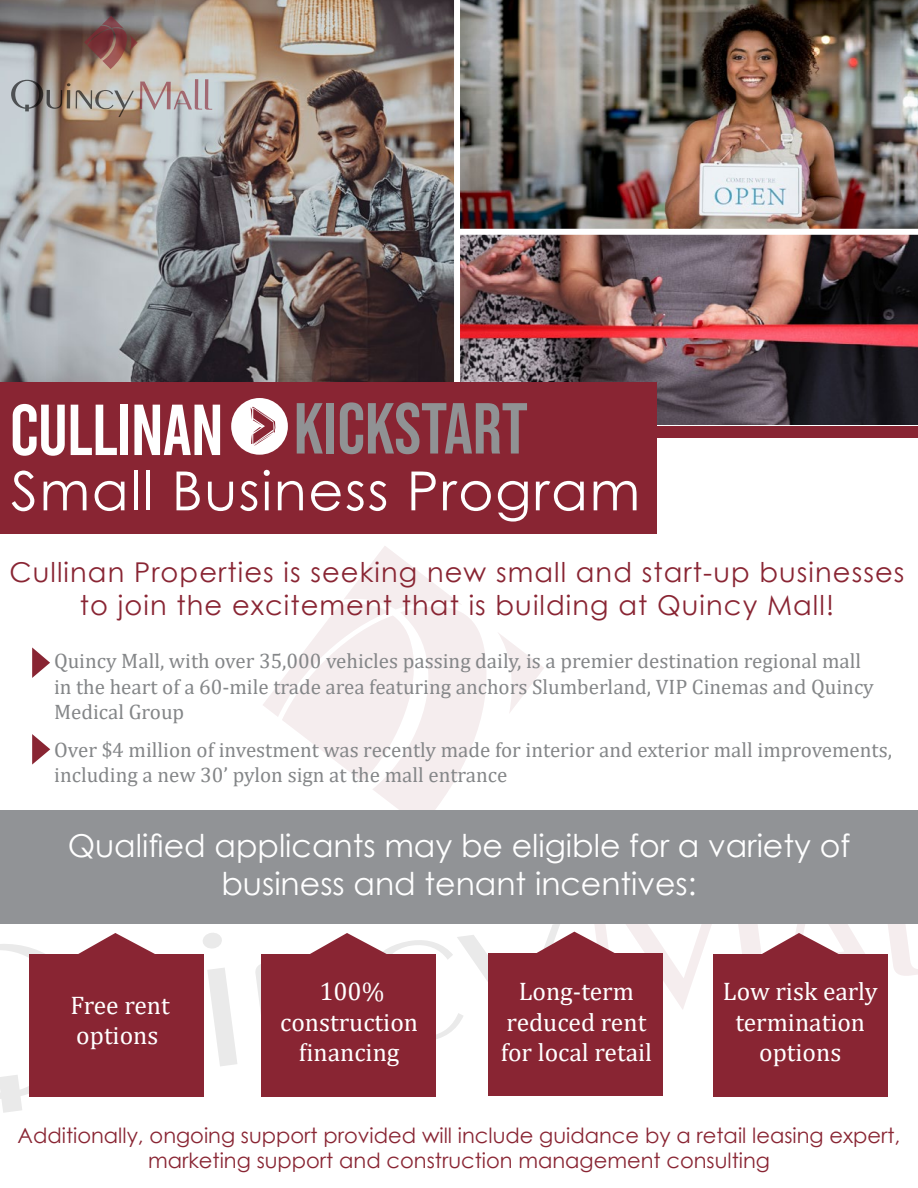
<style>
.page{position:relative;width:918px;height:1188px;background:#fff}
.page>*{position:absolute;margin:0;border:0;box-sizing:border-box;transform-origin:0 0}
.t1{font:72px "Bebas Neue";color:#909294}
.t2{font:54px "Century Gothic";letter-spacing:.03em;color:#fff}
.t3{font:31.5px/37.8px "Century Gothic";color:#fff;text-align:center}
.t4{font:27.3px/32.7px "Century Gothic";letter-spacing:.04em;color:#892533;text-align:center}
.t5{font:25.5px/30.6px "Cambria";color:#fff;text-align:center}
.t6{font:21px/25.2px "Cambria";color:#848688}
.t7{font:21px/25.2px "Century Gothic";color:#892533;text-align:center}
.s1{font-family:"Bebas";color:#fff}
</style>
<div class="page">
<svg style="left:202px;top:933px;width:35px;height:133px"></svg>
<img style="left:0;top:0;width:454px;height:382px">
<svg style="left:32px;top:647px;width:18px;height:31px"></svg>
<svg style="left:32px;top:734px;width:18px;height:31px"></svg>
<div style="left:0;top:810px;width:918px;height:113px;background:#919396"></div>
<div style="left:29px;top:955px;width:175px;height:142px;background:#892533"></div>
<svg style="left:0;top:933px;width:195px;height:180px"></svg>
<div style="left:261px;top:955px;width:175px;height:142px;background:#892533"></div>
<div style="left:488px;top:953px;width:175px;height:143px;background:#892533"></div>
<div style="left:713px;top:955px;width:175px;height:142px;background:#892533"></div>
<svg style="left:254px;top:546px;width:664px;height:493px"></svg>
<svg style="left:11px;top:80px;width:59px;height:31px;background:#8e8985"></svg>
<hr style="left:67px;top:90px;width:3px;height:18px;background:#000">
<svg style="left:76px;top:90px;width:58px;height:27px;background:#b0a79b"></svg>
<svg style="left:140px;top:79px;width:72px;height:31px;background:#bdb2b4"></svg>
<svg style="left:84px;top:16px;width:54px;height:53px;background:#89615b"></svg>
<img style="left:460px;top:0;width:458px;height:425px">
<div style="left:646px;top:426px;width:272px;height:12px;background:#892533"></div>
<div style="left:460px;top:229px;width:458px;height:6px;background:#fff"></div>
<div style="left:0;top:382px;width:657px;height:152px;background:#892533"></div>
<svg style="left:231px;top:398px;width:57px;height:57px"></svg>
<h1 class="t1" style="left:9px;top:388px;width:520px"><span class="s1">CULLINAN</span> KICKSTART</h1>
<h2 class="t2" style="left:11px;top:453px;width:631px">Small Business Program</h2>
<h3 class="t4" style="left:10px;top:556px;width:896px">Cullinan Properties is seeking new small and start-up businesses to join the excitement that is building at Quincy Mall!</h3>
<p class="t6" style="left:54px;top:649px;width:821px">Quincy Mall, with over 35,000 vehicles passing daily, is a premier destination regional mall in the heart of a 60-mile trade area featuring anchors Slumberland, VIP Cinemas and Quincy<br>Medical Group</p>
<p class="t6" style="left:54px;top:737px;width:839px">Over $4 million of investment was recently made for interior and exterior mall improvements, including a new 30’ pylon sign at the mall entrance</p>
<h3 class="t3" style="left:68px;top:826px;width:784px">Qualified applicants may be eligible for a variety of business and tenant incentives:</h3>
<p class="t5" style="left:71px;top:990px;width:101px;text-align:left">Free rent options</p>
<p class="t5" style="left:280px;top:976px;width:139px">100% construction financing</p>
<p class="t5" style="left:501px;top:976px;width:153px">Long-term reduced rent for local retail</p>
<p class="t5" style="left:723px;top:976px;width:156px">Low risk early termination options</p>
<p class="t7" style="left:18px;top:1122px;width:884px">Additionally, ongoing support provided will include guidance by a retail leasing expert, marketing support and construction management consulting</p>
</div>
